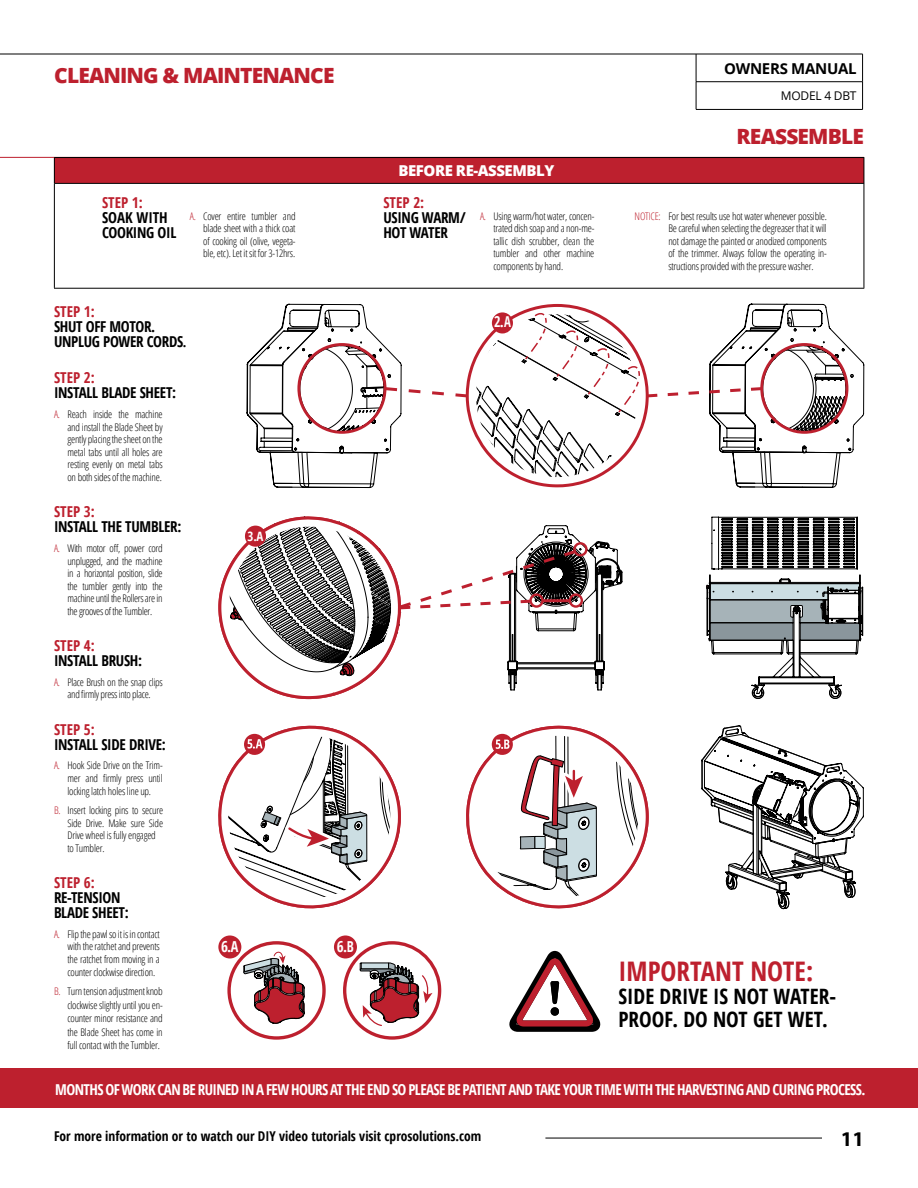
<style>
.page{position:relative;width:918px;height:1188px;background:#fff}
.page>*{position:absolute;margin:0;border:0;box-sizing:border-box;transform-origin:0 0}
.t1{font:700 condensed 27px "Open Sans";color:#bd202e}
.t2{font:700 condensed 21.15px/23.1px "Open Sans";color:#000}
.t3{font:800 21px "Open Sans";letter-spacing:-.04em;color:#bd202e}
.t4{font:700 21px "Myriad Pro";color:#000}
.t5{font:700 condensed 15.15px "Open Sans";color:#fff}
.t6{font:700 condensed 15px/15px "Open Sans";letter-spacing:-.02em;color:#000}
.t7{font:700 condensed 15px "Open Sans";letter-spacing:-.04em;color:#fff}
.t8{font:700 condensed 15px "Open Sans";color:#bd202e}
.t9{font:800 15px "Open Sans";letter-spacing:-.03em;color:#fff}
.t10{font:700 15px "Open Sans";letter-spacing:-.02em;color:#000}
.t11{font:700 condensed 15px "Open Sans";letter-spacing:-.04em;color:#fff;scale:.94 1}
.t12{font:700 condensed 13.5px "Open Sans";color:#000}
.t13{font:700 condensed 12.9px "Open Sans";color:#fff}
.t14{font:12px "Open Sans";letter-spacing:-.02em;color:#000}
.t15{font:300 condensed 10.5px/12.6px "Open Sans";letter-spacing:-.02em;color:#000;text-align:justify}
.s1{color:#bd202d}
.s2{font-size:13.5px}
</style>
<div class="page">
<hr style="left:0;top:157px;width:864px;height:1px;background:#bd202e">
<svg style="left:227px;top:940px;width:99px;height:100px"></svg>
<div style="left:218px;top:935px;width:23px;height:23px;background:#bd202e;border-radius:50%"></div>
<svg style="left:341px;top:940px;width:101px;height:100px"></svg>
<div style="left:334px;top:935px;width:23px;height:23px;background:#bd202e;border-radius:50%"></div>
<svg style="left:509px;top:951px;width:92px;height:81px"></svg>
<div style="left:551px;top:1007px;width:8px;height:9px;background:#000;border-radius:4px"></div>
<div style="left:0;top:1068px;width:918px;height:40px;background:#bd202e"></div>
<svg style="left:218px;top:303px;width:646px;height:607px"></svg>
<hr style="left:0;top:54px;width:696px;height:1px;background:#000">
<hr style="left:696px;top:54px;width:167px;height:1px;background:#000">
<hr style="left:696px;top:81px;width:167px;height:1px;background:#000">
<svg style="left:696px;top:54px;width:1px;height:55px"></svg>
<svg style="left:862px;top:54px;width:1px;height:55px"></svg>
<hr style="left:696px;top:109px;width:167px;height:1px;background:#000">
<hr style="left:545px;top:1138px;width:277px;height:1px;background:#000">
<div style="left:54px;top:158px;width:810px;height:25px;background:#bd202e"></div>
<svg style="left:864px;top:158px;width:1px;height:25px"></svg>
<hr style="left:54px;top:184px;width:1px;height:104px;background:#000">
<hr style="left:864px;top:184px;width:1px;height:104px;background:#000">
<hr style="left:54px;top:288px;width:810px;height:1px;background:#000">
<hr style="left:54px;top:157px;width:810px;height:1px;background:#000">
<svg style="left:54px;top:158px;width:1px;height:25px"></svg>
<hr style="left:54px;top:183px;width:810px;height:1px;background:#000">
<h3 class="t3" style="left:54px;top:59px;width:282px">CLEANING &amp; MAINTENANCE</h3>
<h3 class="t9" style="left:398px;top:159px;width:157px">BEFORE RE-ASSEMBLY</h3>
<h3 class="t10" style="left:724px;top:58px;width:134px">OWNERS MANUAL</h3>
<p class="t14" style="left:781px;top:88px;width:77px">MODEL 4 DBT</p>
<h3 class="t3" style="left:737px;top:121px;width:129px">REASSEMBLE</h3>
<h3 class="t8" style="left:102px;top:192px;width:42px">STEP 1:</h3>
<h3 class="t6" style="left:102px;top:210px;width:76px">SOAK WITH<br>COOKING OIL</h3>
<h3 class="t8" style="left:383px;top:192px;width:42px">STEP 2:</h3>
<h3 class="t6" style="left:383px;top:210px;width:84px">USING WARM/<br>HOT WATER</h3>
<p class="t15" style="left:203px;top:209px;width:94px;text-indent:-14px"><span class="s1">A.</span> Cover entire tumbler and blade sheet with a thick coat of cooking oil (olive, vegeta&shy;ble, etc). Let it sit for 3-12hrs.</p>
<p class="t15" style="left:494px;top:209px;width:102px;text-indent:-14px"><span class="s1">A.</span> Using warm/hot water, concen&shy;trated dish soap and a non-me&shy;tallic dish scrubber, clean the tumbler and other machine components by hand.</p>
<p class="t15" style="left:668px;top:209px;width:160px;text-indent:-34px"><span class="s1">NOTICE:</span> For best results use hot water whenever possible.<br>Be careful when selecting the degreaser that it will not damage the painted or anodized components of the trimmer. Always follow the operating in&shy;structions provided with the pressure washer.</p>
<h3 class="t8" style="left:54px;top:301px;width:42px">STEP 1:</h3>
<h3 class="t6" style="left:54px;top:319px;width:134px">SHUT OFF MOTOR.<br>UNPLUG POWER CORDS<span class="s2">.</span></h3>
<h3 class="t8" style="left:54px;top:367px;width:42px">STEP 2:</h3>
<h3 class="t6" style="left:54px;top:385px;width:124px">INSTALL BLADE SHEET:</h3>
<p class="t15" style="left:68px;top:408px;width:97px;text-indent:-14px"><span class="s1">A.</span> Reach inside the machine and install the Blade Sheet by gently placing the sheet on the metal tabs until all holes are resting evenly on metal tabs on both sides of the machine.</p>
<h3 class="t8" style="left:54px;top:501px;width:42px">STEP 3:</h3>
<h3 class="t6" style="left:54px;top:519px;width:129px">INSTALL THE TUMBLER:</h3>
<p class="t15" style="left:68px;top:541px;width:97px;text-indent:-14px"><span class="s1">A.</span> With motor off, power cord unplugged, and the machine in a horizontal position, slide the tumbler gently into the machine until the Rollers are in the grooves of the Tumbler.</p>
<h3 class="t8" style="left:54px;top:635px;width:42px">STEP 4:</h3>
<h3 class="t6" style="left:54px;top:653px;width:90px">INSTALL BRUSH:</h3>
<p class="t15" style="left:54px;top:675px;width:110px;text-align:center"><span class="s1">A.</span> Place Brush on the snap clips and firmly press into place.</p>
<h3 class="t8" style="left:54px;top:719px;width:42px">STEP 5:</h3>
<h3 class="t6" style="left:54px;top:736px;width:113px">INSTALL SIDE DRIVE:</h3>
<p class="t15" style="left:68px;top:759px;width:97px;text-indent:-14px"><span class="s1">A.</span> Hook Side Drive on the Trim&shy;mer and firmly press until locking latch holes line up.</p>
<p class="t15" style="left:68px;top:804px;width:97px;text-align:left;text-indent:-14px"><span class="s1">B.</span> Insert locking pins to secure<br>Side Drive. Make sure Side<br>Drive wheel is fully engaged to Tumbler.</p>
<h3 class="t8" style="left:54px;top:872px;width:42px">STEP 6:</h3>
<h3 class="t6" style="left:54px;top:890px;width:76px">RE-TENSION<br>BLADE SHEET:</h3>
<p class="t15" style="left:68px;top:927px;width:94px;text-indent:-14px"><span class="s1">A.</span> Flip the pawl so it is in contact with the ratchet and prevents the ratchet from moving in a counter clockwise direction.</p>
<p class="t15" style="left:68px;top:984px;width:97px;line-height:13.5px;text-indent:-14px"><span class="s1">B.</span> Turn tension adjustment knob clockwise slightly until you en&shy;counter minor resistance and the Blade Sheet has come in full contact with the Tumbler.</p>
<p class="t13" style="left:247px;top:527px;width:17px">3.A</p>
<h3 class="t5" style="left:221px;top:936px;width:19px">6.A</h3>
<h3 class="t5" style="left:337px;top:936px;width:18px">6.B</h3>
<h3 class="t11" style="left:494px;top:311px;width:19px">2.A</h3>
<h1 class="t1" style="left:618px;top:952px;width:196px">IMPORTANT NOTE:</h1>
<h2 class="t2" style="left:618px;top:984px;width:219px">SIDE DRIVE IS NOT WATER-<br>PROOF. DO NOT GET WET.</h2>
<h3 class="t7" style="left:55px;top:1079px;width:812px">MONTHS OF WORK CAN BE RUINED IN A FEW HOURS AT THE END SO PLEASE BE PATIENT AND TAKE YOUR TIME WITH THE HARVESTING AND CURING PROCESS.</h3>
<p class="t12" style="left:54px;top:1127px;width:429px">For more information or to watch our DIY video tutorials visit cprosolutions.com</p>
<h3 class="t4" style="left:841px;top:1125px;width:25px">11</h3>
</div>
